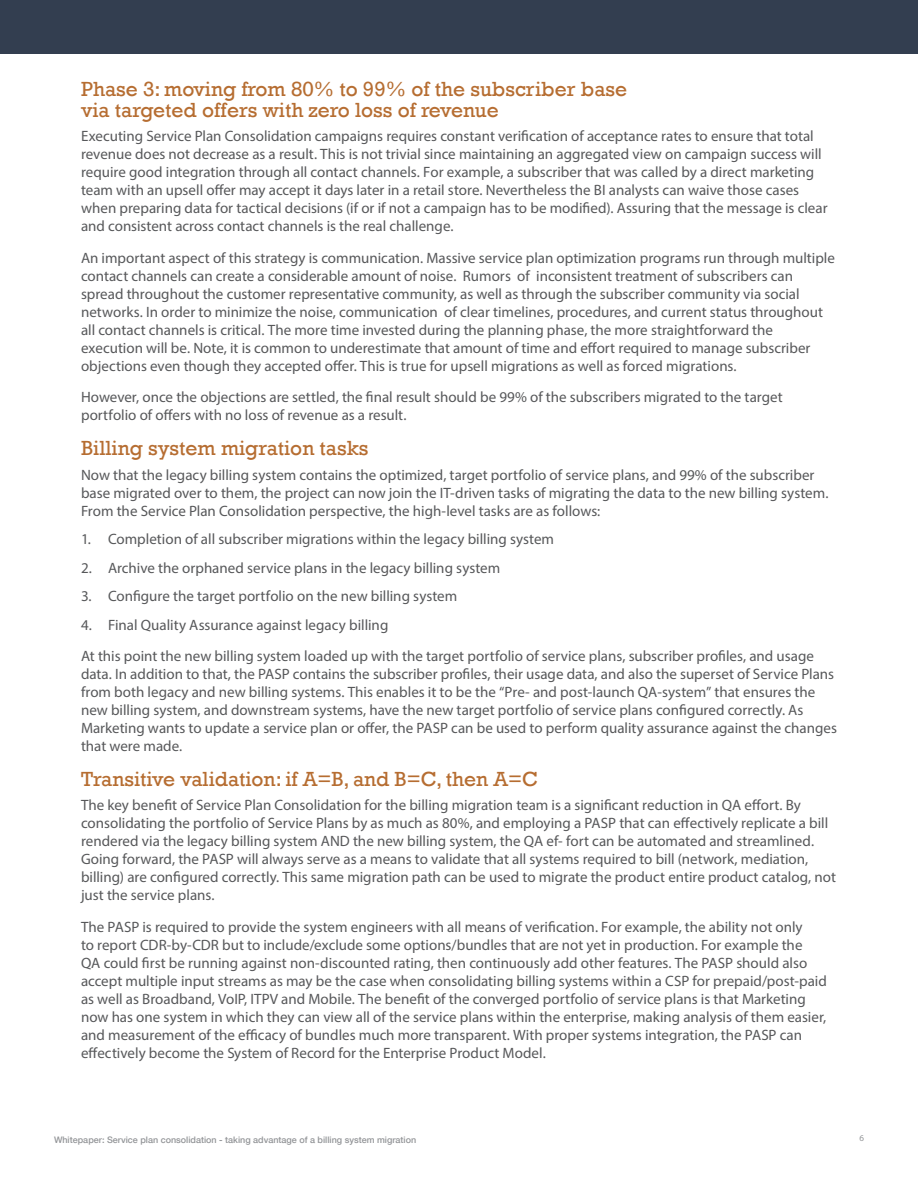
<style>
.page{position:relative;width:918px;height:1188px;background:#fff}
.page>*{position:absolute;margin:0;border:0;box-sizing:border-box;transform-origin:0 0}
.section_subhead{font:21px/21px "Rockwell";color:#b66d31}
.body_copy{font:15px/18px "Myriad Pro";color:#57585a}
.t1{font:500 9px "Helvetica Neue";color:#939598}
.t2{font:9px "Myriad Pro";color:#939598}
</style>
<div class="page">
<div style="left:0;top:0;width:918px;height:54px;background:#333e50"></div>
<p class="section_subhead" style="left:81px;top:78px;width:548px">Phase 3: moving from 80% to 99% of the subscriber base via targeted offers with zero loss of revenue</p>
<p class="body_copy" style="left:81px;top:127px;width:748px">Executing Service Plan Consolidation campaigns requires constant verification of acceptance rates to ensure that total revenue does not decrease as a result. This is not trivial since maintaining an aggregated view on campaign success will require good integration through all contact channels. For example, a subscriber that was called by a direct marketing team with an upsell offer may accept it days later in a retail store. Nevertheless the BI analysts can waive those cases when preparing data for tactical decisions (if or if not a campaign has to be modified). Assuring that the message is clear and consistent across contact channels is the real challenge.</p>
<p class="body_copy" style="left:81px;top:249px;width:756px">An important aspect of this strategy is communication. Massive service plan optimization programs run through multiple contact channels can create a considerable amount of noise. Rumors of inconsistent treatment of subscribers can spread throughout the customer representative community, as well as through the subscriber community via social networks. In order to minimize the noise, communication of clear timelines, procedures, and current status throughout all contact channels is critical. The more time invested during the planning phase, the more straightforward the execution will be. Note, it is common to underestimate that amount of time and effort required to manage subscriber objections even though they accepted offer. This is true for upsell migrations as well as forced migrations.</p>
<p class="body_copy" style="left:81px;top:388px;width:703px">However, once the objections are settled, the final result should be 99% of the subscribers migrated to the target portfolio of offers with no loss of revenue as a result.</p>
<p class="section_subhead" style="left:81px;top:438px;width:289px">Billing system migration tasks</p>
<p class="body_copy" style="left:81px;top:465px;width:749px">Now that the legacy billing system contains the optimized, target portfolio of service plans, and 99% of the subscriber base migrated over to them, the project can now join the IT-driven tasks of migrating the data to the new billing system.<br>From the Service Plan Consolidation perspective, the high-level tasks are as follows:</p>
<p class="body_copy" style="left:81px;top:530px;width:475px">1. Completion of all subscriber migrations within the legacy billing system</p>
<p class="body_copy" style="left:81px;top:558px;width:421px">2. Archive the orphaned service plans in the legacy billing system</p>
<p class="body_copy" style="left:81px;top:587px;width:378px">3. Configure the target portfolio on the new billing system</p>
<p class="body_copy" style="left:81px;top:615px;width:309px">4. Final Quality Assurance against legacy billing</p>
<p class="body_copy" style="left:81px;top:647px;width:758px">At this point the new billing system loaded up with the target portfolio of service plans, subscriber profiles, and usage data. In addition to that, the PASP contains the subscriber profiles, their usage data, and also the superset of Service Plans from both legacy and new billing systems. This enables it to be the “Pre- and post-launch QA-system” that ensures the new billing system, and downstream systems, have the new target portfolio of service plans configured correctly. As Marketing wants to update a service plan or offer, the PASP can be used to perform quality assurance against the changes that were made.</p>
<p class="section_subhead" style="left:81px;top:768px;width:459px">Transitive validation: if A=B, and B=C, then A=C</p>
<p class="body_copy" style="left:81px;top:796px;width:757px">The key benefit of Service Plan Consolidation for the billing migration team is a significant reduction in QA effort. By consolidating the portfolio of Service Plans by as much as 80%, and employing a PASP that can effectively replicate a bill rendered via the legacy billing system AND the new billing system, the QA ef- fort can be automated and streamlined.<br>Going forward, the PASP will always serve as a means to validate that all systems required to bill (network, mediation, billing) are configured correctly. This same migration path can be used to migrate the product entire product catalog, not just the service plans.</p>
<p class="body_copy" style="left:81px;top:918px;width:747px">The PASP is required to provide the system engineers with all means of verification. For example, the ability not only<br>to report CDR-by-CDR but to include/exclude some options/bundles that are not yet in production. For example the<br>QA could first be running against non-discounted rating, then continuously add other features. The PASP should also accept multiple input streams as may be the case when consolidating billing systems within a CSP for prepaid/post-paid as well as Broadband, VoIP, ITPV and Mobile. The benefit of the converged portfolio of service plans is that Marketing now has one system in which they can view all of the service plans within the enterprise, making analysis of them easier, and measurement of the efficacy of bundles much more transparent. With proper systems integration, the PASP can effectively become the System of Record for the Enterprise Product Model.</p>
<p class="t1" style="left:54px;top:1132px;width:364px">Whitepaper: Service plan consolidation - taking advantage of a billing system migration</p>
<p class="t2" style="left:859px;top:1132px;width:6px">6</p>
</div>
